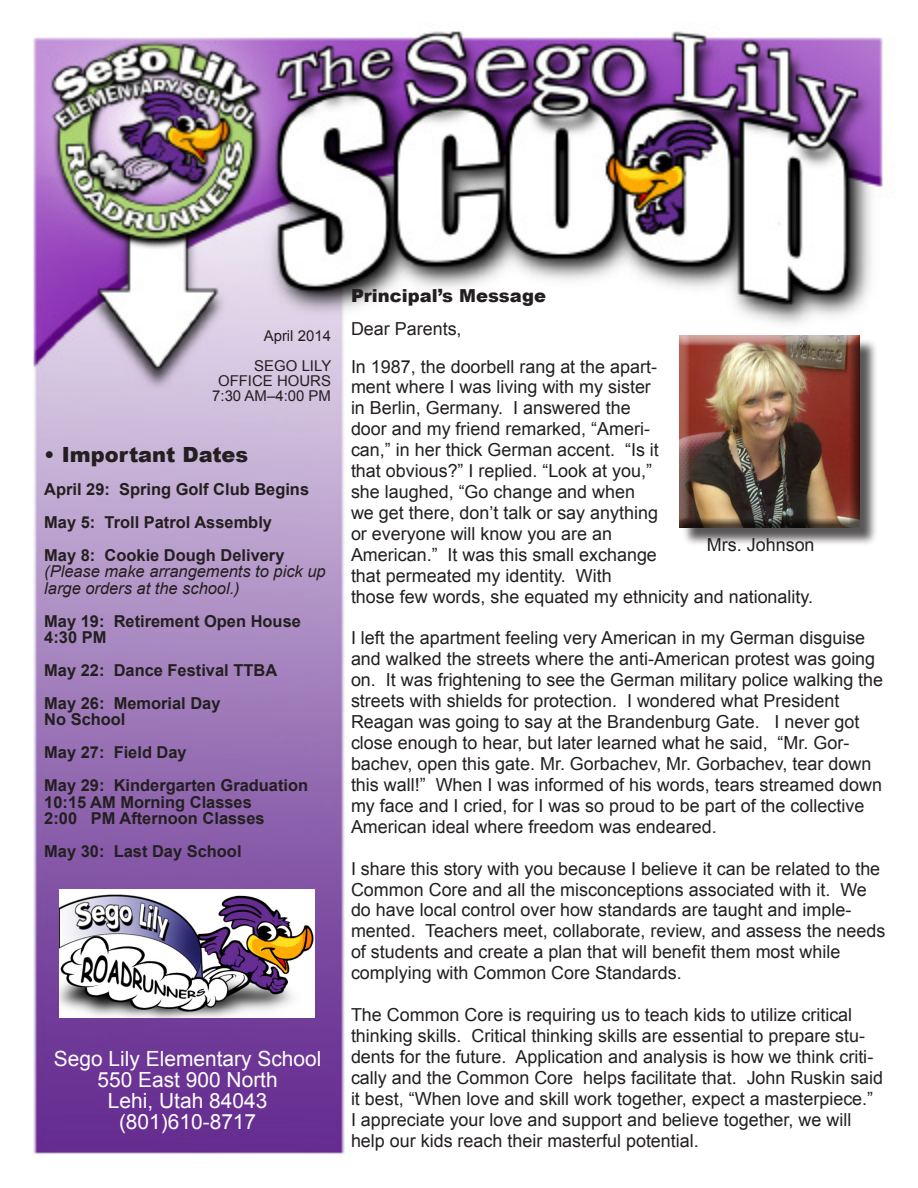
<style>
.page{position:relative;width:918px;height:1188px;background:#fff}
.page>*{position:absolute;margin:0;border:0;box-sizing:border-box;transform-origin:0 0}
.t1{font:20.85px "Arial";color:#fff}
.t2{font:900 20.85px "Arial";color:#231f20}
.t3{font:18px/20.9px "Arial";color:#231f20}
.t4{font:900 18px "Arial";color:#231f20}
.t5{font:700 16.5px/16.5px "Arial";color:#231f20}
.t6{font:italic 16.5px/16.5px "Arial";color:#231f20}
.t7{font:15px "Arial";color:#231f20}
.s1{font-weight:700;font-style:normal}
</style>
<div class="page">
<img style="left:33px;top:31px;width:850px;height:1128px">
<div style="left:662px;top:330px;width:224px;height:192px;background:#fff"></div>
<div style="left:658px;top:526px;width:220px;height:38px;background:#fff"></div>
<div style="left:682px;top:338px;width:197px;height:209px;background:#231f20;opacity:.75"></div>
<div style="left:668px;top:335px;width:192px;height:193px;background:#fff"></div>
<div style="left:673px;top:336px;width:187px;height:192px;background:#231f20;opacity:.75"></div>
<img style="left:59px;top:890px;width:255px;height:127px">
<p class="t7" style="left:264px;top:326px;width:69px">April 2014</p>
<p class="t7" style="left:254px;top:356px;width:78px">SEGO LILY</p>
<p class="t7" style="left:218px;top:371px;width:114px">OFFICE HOURS</p>
<p class="t7" style="left:212px;top:386px;width:120px">7:30 AM–4:00 PM</p>
<p class="t2" style="left:44px;top:440px;width:206px">• Important Dates</p>
<p class="t5" style="left:44px;top:482px;width:266px">April 29: Spring Golf Club Begins</p>
<p class="t5" style="left:44px;top:515px;width:229px">May 5: Troll Patrol Assembly</p>
<p class="t6" style="left:44px;top:547px;width:283px"><span class="s1">May 8: Cookie Dough Delivery </span>(Please make arrangements to pick up large orders at the school.)</p>
<p class="t5" style="left:44px;top:613px;width:258px">May 19: Retirement Open House<br>4:30 PM</p>
<p class="t5" style="left:44px;top:663px;width:234px">May 22: Dance Festival TTBA</p>
<p class="t5" style="left:44px;top:696px;width:178px">May 26: Memorial Day</p>
<p class="t5" style="left:44px;top:712px;width:83px">No School</p>
<p class="t5" style="left:44px;top:745px;width:144px">May 27: Field Day</p>
<p class="t5" style="left:44px;top:778px;width:265px">May 29: Kindergarten Graduation</p>
<p class="t5" style="left:44px;top:794px;width:209px">10:15 AM Morning Classes</p>
<p class="t5" style="left:44px;top:811px;width:222px">2:00 PM Afternoon Classes</p>
<p class="t5" style="left:44px;top:843px;width:199px">May 30: Last Day School</p>
<p class="t1" style="left:54px;top:1045px;width:269px">Sego Lily Elementary School</p>
<p class="t1" style="left:98px;top:1066px;width:182px">550 East 900 North</p>
<p class="t1" style="left:108px;top:1087px;width:161px">Lehi, Utah 84043</p>
<p class="t1" style="left:119px;top:1108px;width:139px">(801)610-8717</p>
<p class="t4" style="left:351px;top:283px;width:197px">Principal’s Message</p>
<p class="t3" style="left:351px;top:319px;width:112px">Dear Parents,</p>
<p class="t3" style="left:351px;top:356px;width:464px">In 1987, the doorbell rang at the apart-<br>ment where I was living with my sister<br>in Berlin, Germany. I answered the<br>door and my friend remarked, “Ameri-<br>can,” in her thick German accent. “Is it<br>that obvious?” I replied. “Look at you,”<br>she laughed, “Go change and when<br>we get there, don’t talk or say anything<br>or everyone will know you are an<br>American.” It was this small exchange<br>that permeated my identity. With<br>those few words, she equated my ethnicity and nationality.</p>
<p class="t3" style="left:351px;top:628px;width:534px">I left the apartment feeling very American in my German disguise and walked the streets where the anti-American protest was going on. It was frightening to see the German military police walking the streets with shields for protection. I wondered what President</p>
<p class="t3" style="left:351px;top:712px;width:533px">Reagan was going to say at the Brandenburg Gate. I never got close enough to hear, but later learned what he said, “Mr. Gor&shy;bachev, open this gate. Mr. Gorbachev, Mr. Gorbachev, tear down this wall!” When I was informed of his words, tears streamed down my face and I cried, for I was so proud to be part of the collective American ideal where freedom was endeared.</p>
<p class="t3" style="left:351px;top:858px;width:536px">I share this story with you because I believe it can be related to the Common Core and all the misconceptions associated with it. We do have local control over how standards are taught and imple&shy;mented. Teachers meet, collaborate, review, and assess the needs of students and create a plan that will benefit them most while</p>
<p class="t3" style="left:351px;top:963px;width:332px">complying with Common Core Standards.</p>
<p class="t3" style="left:351px;top:1005px;width:534px">The Common Core is requiring us to teach kids to utilize critical thinking skills. Critical thinking skills are essential to prepare stu&shy;dents for the future. Application and analysis is how we think criti&shy;cally and the Common Core helps facilitate that. John Ruskin said it best, “When love and skill work together, expect a masterpiece.”<br>I appreciate your love and support and believe together, we will help our kids reach their masterful potential.</p>
<p class="t3" style="left:707px;top:534px;width:109px">Mrs. Johnson</p>
</div>
